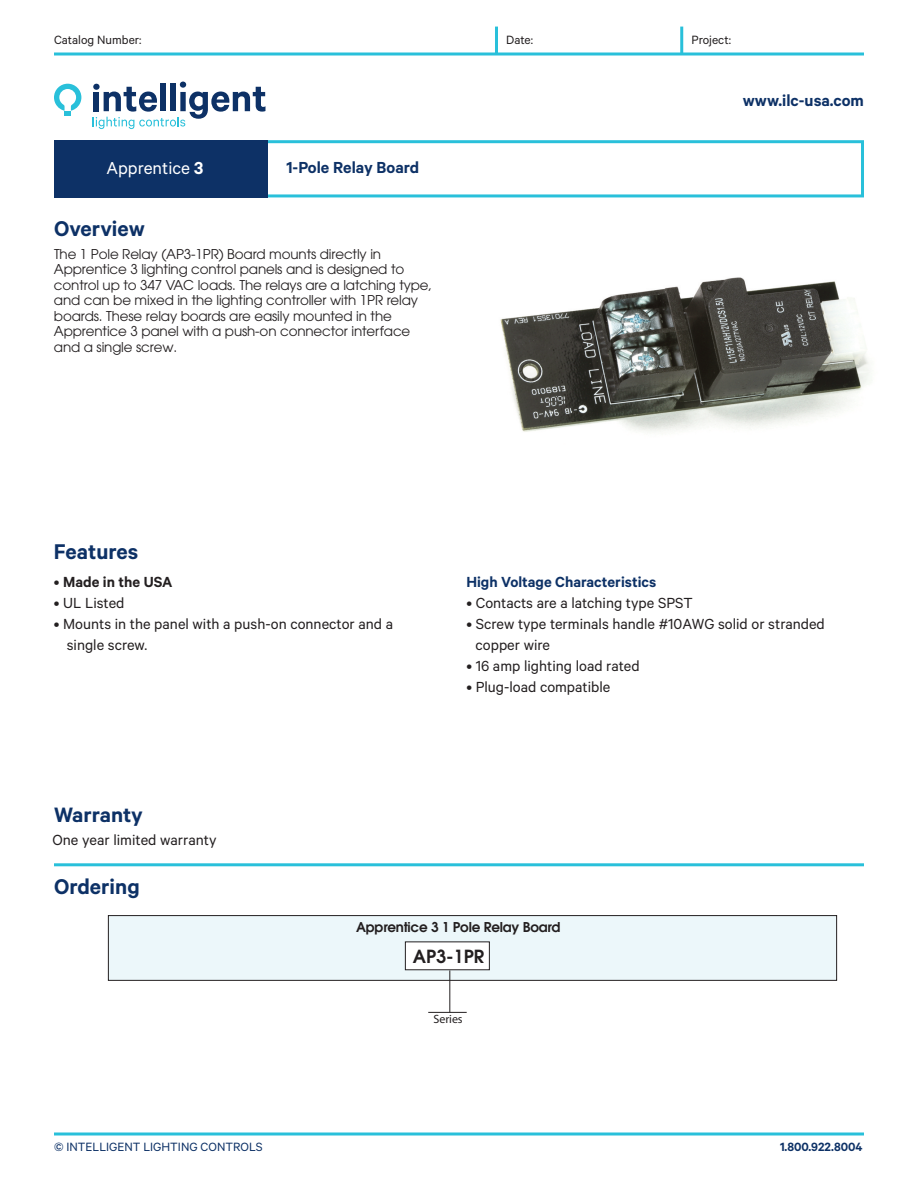
<style>
.page{position:relative;width:918px;height:1188px;background:#fff}
.page>*{position:absolute;margin:0;border:0;box-sizing:border-box;transform-origin:0 0}
.t1{font:600 24px "Calibre";color:#0d3166}
.t2{font:600 23.4px "Calibre";color:#0d3166}
.t3{font:19.5px "Calibre";color:#fff}
.t4{font:600 18px "Calibre";color:#0d3166}
.t5{font:600 18px "Avant Garde";color:#231f20}
.t6{font:16.5px/21px "Calibre";color:#231f20}
.t7{font:600 16.5px "Calibre";color:#0d3166}
.t8{font:600 16.5px "Calibre";color:#231f20}
.t9{font:13.5px/15.5px "Avant Garde";letter-spacing:-.01em;color:#231f20}
.t10{font:13.5px "Calibre";color:#0d3166}
.t11{font:13.5px "Calibre";color:#231f20}
.t12{font:600 13.5px "Avant Garde";letter-spacing:-.015em;color:#231f20}
.t13{font:600 13.5px "Calibre";color:#0d3166}
.t14{font:12px "Myriad Pro";letter-spacing:-.005em;color:#231f20}
.s1{font-weight:600}
.s2{font-weight:400}
</style>
<div class="page">
<div style="left:109px;top:916px;width:727px;height:64px;background:#ecf7fa"></div>
<div style="left:108px;top:915px;width:729px;height:66px;border:1px solid #231f20"></div>
<svg style="left:54px;top:52px;width:810px;height:4px;background:#5dcfe2"></svg>
<svg style="left:54px;top:1132px;width:810px;height:4px;background:#5ecfe3"></svg>
<hr style="left:54px;top:863px;width:810px;height:3px;background:#29c0da">
<hr style="left:495px;top:27px;width:3px;height:27px;background:#29c0da">
<hr style="left:680px;top:27px;width:3px;height:27px;background:#29c0da">
<svg style="left:93px;top:82px;width:172px;height:47px"></svg>
<svg style="left:54px;top:84px;width:27px;height:32px"></svg>
<div style="left:249px;top:140px;width:615px;height:57px;border:3px solid #29c0da"></div>
<div style="left:54px;top:140px;width:213px;height:57px;background:#0d3166"></div>
<hr style="left:428px;top:1012px;width:39px;height:1px;background:#231f20">
<hr style="left:449px;top:970px;width:1px;height:42px;background:#231f20">
<div style="left:406px;top:942px;width:83px;height:27px;background:#fff"></div>
<img style="left:500px;top:277px;width:372px;height:155px">
<p class="t11" style="left:54px;top:35px;width:89px">Catalog Number:</p>
<p class="t11" style="left:506px;top:35px;width:28px">Date:</p>
<p class="t11" style="left:692px;top:35px;width:41px">Project:</p>
<h3 class="t4" style="left:743px;top:94px;width:123px">www.ilc-usa.com</h3>
<h3 class="t3" style="left:106px;top:161px;width:98px">Apprentice <span class="s1">3</span></h3>
<h3 class="t4" style="left:286px;top:161px;width:134px">1-Pole Relay Board</h3>
<h1 class="t1" style="left:54px;top:220px;width:92px">Overview</h1>
<p class="t9" style="left:54px;top:248px;width:380px">The 1 Pole Relay (AP3-1PR) Board mounts directly in Apprentice 3 lighting control panels and is designed to control up to 347 VAC loads. The relays are a latching type, and can be mixed in the lighting controller with 1PR relay boards. These relay boards are easily mounted in the Apprentice 3 panel with a push-on connector interface and a single screw.</p>
<h1 class="t1" style="left:54px;top:543px;width:86px">Features</h1>
<p class="t8" style="left:54px;top:577px;width:120px"><span class="s2">•</span> Made in the USA</p>
<p class="t6" style="left:54px;top:594px;width:72px">• UL Listed</p>
<p class="t6" style="left:67px;top:615px;width:328px;text-indent:-13px">• Mounts in the panel with a push-on connector and a single screw.</p>
<h2 class="t2" style="left:54px;top:807px;width:91px">Warranty</h2>
<p class="t6" style="left:52px;top:830px;width:166px">One year limited warranty</p>
<h1 class="t1" style="left:54px;top:878px;width:87px">Ordering</h1>
<p class="t7" style="left:466px;top:577px;width:191px">High Voltage Characteristics</p>
<p class="t6" style="left:466px;top:594px;width:228px">• Contacts are a latching type SPST</p>
<p class="t6" style="left:476px;top:615px;width:351px;text-indent:-9px">• Screw type terminals handle #10AWG solid or stranded copper wire</p>
<p class="t6" style="left:466px;top:657px;width:175px">• 16 amp lighting load rated</p>
<p class="t6" style="left:466px;top:678px;width:146px">• Plug-load compatible</p>
<p class="t12" style="left:356px;top:922px;width:206px">Apprentice 3 1 Pole Relay Board</p>
<h3 class="t5" style="left:413px;top:950px;width:73px">AP3-1PR</h3>
<p class="t14" style="left:434px;top:1014px;width:31px">Series</p>
<p class="t10" style="left:54px;top:1142px;width:210px">© INTELLIGENT LIGHTING CONTROLS</p>
<p class="t13" style="left:780px;top:1142px;width:84px">1.800.922.8004</p>
</div>
